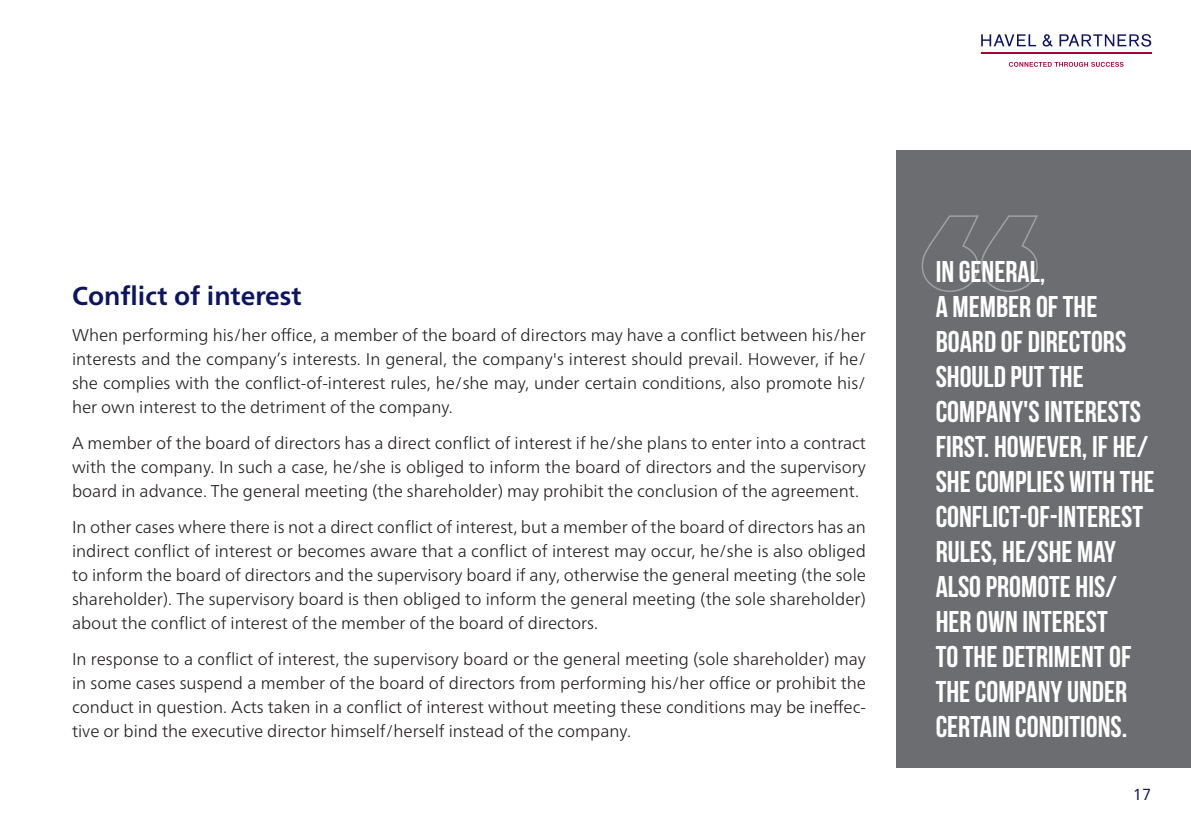
<style>
.page{position:relative;width:1191px;height:840px;background:#fff}
.page>*{position:absolute;margin:0;border:0;box-sizing:border-box;transform-origin:0 0}
.t1{font:700 30px/35px "Bebas Neue";color:#fff}
.t2{font:700 26px "Frutiger Neue LTW1 G";color:#0e1560}
.t3{font:300 17px/24px "Frutiger Neue LTW1 G";color:#231f20;text-align:justify}
.t4{font:16px "Frutiger Neue LTW1 G";color:#0e1560}
</style>
<div class="page">
<svg style="left:1009px;top:62px;width:114px;height:5px"></svg>
<hr style="left:981px;top:52px;width:170px;height:1px;background:#a80235">
<svg style="left:1059px;top:34px;width:92px;height:13px"></svg>
<svg style="left:981px;top:34px;width:55px;height:12px"></svg>
<svg style="left:1042px;top:34px;width:11px;height:12px"></svg>
<div style="left:896px;top:150px;width:295px;height:617px;background:#6c6d70"></div>
<svg style="left:921px;top:215px;width:117px;height:77px"></svg>
<p class="t2" style="left:72px;top:276px;width:231px">Conflict of interest</p>
<p class="t3" style="left:72px;top:321px;width:795px">When performing his/her office, a member of the board of directors may have a conflict between his/her interests and the company’s interests. In general, the company's interest should prevail. However, if he/ she complies with the conflict-of-interest rules, he/she may, under certain conditions, also promote his/ her own interest to the detriment of the company.</p>
<p class="t3" style="left:72px;top:429px;width:795px">A member of the board of directors has a direct conflict of interest if he/she plans to enter into a contract with the company. In such a case, he/she is obliged to inform the board of directors and the supervisory board in advance. The general meeting (the shareholder) may prohibit the conclusion of the agreement.</p>
<p class="t3" style="left:72px;top:513px;width:795px">In other cases where there is not a direct conflict of interest, but a member of the board of directors has an indirect conflict of interest or becomes aware that a conflict of interest may occur, he/she is also obliged to inform the board of directors and the supervisory board if any, otherwise the general meeting (the sole shareholder). The supervisory board is then obliged to inform the general meeting (the sole shareholder) about the conflict of interest of the member of the board of directors.</p>
<p class="t3" style="left:72px;top:645px;width:795px">In response to a conflict of interest, the supervisory board or the general meeting (sole shareholder) may in some cases suspend a member of the board of directors from performing his/her office or prohibit the conduct in question. Acts taken in a conflict of interest without meeting these conditions may be ineffec&shy;tive or bind the executive director himself/herself instead of the company.</p>
<p class="t1" style="left:935px;top:253px;width:220px">IN GENERAL,<br>A MEMBER OF THE<br>BOARD OF DIRECTORS<br>SHOULD PUT THE<br>COMPANY'S INTERESTS<br>FIRST. HOWEVER, IF HE/<br>SHE COMPLIES WITH THE<br>CONFLICT-OF-INTEREST<br>RULES, HE/SHE MAY<br>ALSO PROMOTE HIS/<br>HER OWN INTEREST<br>TO THE DETRIMENT OF<br>THE COMPANY UNDER<br>CERTAIN CONDITIONS.</p>
<p class="t4" style="left:1132px;top:782px;width:20px">17</p>
</div>
